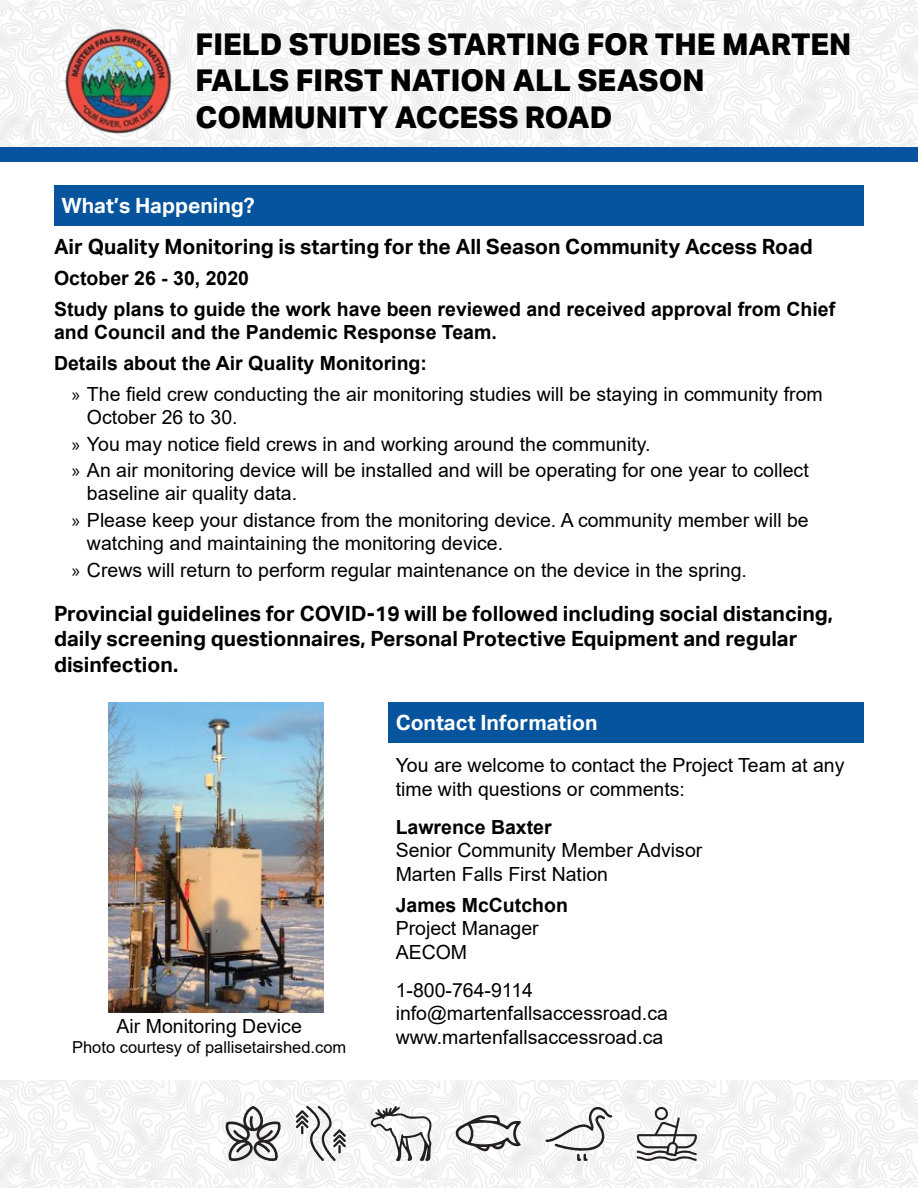
<style>
.page{position:relative;width:918px;height:1188px;background:#fff}
.page>*{position:absolute;margin:0;border:0;box-sizing:border-box;transform-origin:0 0}
.t1{font:800 30px/36.8px "AECOM Sans";color:#000}
.t2{font:700 21px/25.2px "AECOM Sans";color:#000}
.t3{font:700 21px "AECOM Sans";color:#fff}
.t4{font:19.5px/23.4px "Arial";color:#000}
.t5{font:700 19.5px/30.9px "Arial";color:#000}
.t6{font:16.5px "Arial";color:#000}
.s1{font-family:"Myriad Pro"}
</style>
<div class="page">
<img style="left:0;top:1080px;width:918px;height:108px">
<img style="left:0;top:0;width:918px;height:148px">
<div style="left:0;top:148px;width:918px;height:14px;background:#06549d"></div>
<img style="left:64px;top:27px;width:108px;height:108px">
<div style="left:54px;top:185px;width:810px;height:40px;background:#06549d"></div>
<div style="left:388px;top:702px;width:476px;height:40px;background:#06549d"></div>
<img style="left:108px;top:702px;width:216px;height:310px">
<svg style="left:545px;top:1106px;width:67px;height:55px"></svg>
<svg style="left:637px;top:1107px;width:60px;height:54px"></svg>
<svg style="left:224px;top:1106px;width:58px;height:55px"></svg>
<svg style="left:296px;top:1106px;width:50px;height:55px"></svg>
<svg style="left:370px;top:1106px;width:62px;height:55px"></svg>
<svg style="left:454px;top:1115px;width:67px;height:37px"></svg>
<h1 class="t1" style="left:196px;top:25px;width:657px">FIELD STUDIES STARTING FOR THE MARTEN<br>FALLS FIRST NATION ALL SEASON<br>COMMUNITY ACCESS ROAD</h1>
<p class="t3" style="left:62px;top:193px;width:195px">What’s Happening?</p>
<p class="t2" style="left:54px;top:234px;width:760px">Air Quality Monitoring is starting for the All Season Community Access Road</p>
<p class="t5" style="left:54px;top:263px;width:783px">October 26 - 30, 2020<br>Study plans to guide the work have been reviewed and received approval from Chief</p>
<p class="t5" style="left:54px;top:317px;width:444px">and Council and the Pandemic Response Team.<br>Details about the Air Quality Monitoring:</p>
<p class="t4" style="left:87px;top:382px;width:737px;text-indent:-15px"><span class="s1">»</span> The field crew conducting the air monitoring studies will be staying in community from<br>October 26 to 30.</p>
<p class="t4" style="left:72px;top:430px;width:738px;line-height:26.4px"><span class="s1">»</span> You may notice field crews in and working around the community.<br><span class="s1">»</span> An air monitoring device will be installed and will be operating for one year to collect</p>
<p class="t4" style="left:72px;top:480px;width:738px;line-height:26.4px;text-indent:15px">baseline air quality data.<br><span class="s1">»</span> Please keep your distance from the monitoring device. A community member will be</p>
<p class="t4" style="left:72px;top:530px;width:676px;line-height:26.4px;text-indent:15px">watching and maintaining the monitoring device.<br><span class="s1">»</span> Crews will return to perform regular maintenance on the device in the spring.</p>
<p class="t2" style="left:54px;top:601px;width:781px">Provincial guidelines for COVID-19 will be followed including social distancing, daily screening questionnaires, Personal Protective Equipment and regular disinfection.</p>
<p class="t4" style="left:117px;top:1014px;width:187px">Air Monitoring Device</p>
<p class="t6" style="left:72px;top:1036px;width:276px">Photo courtesy of pallisetairshed.com</p>
<p class="t3" style="left:396px;top:710px;width:203px">Contact Information</p>
<p class="t4" style="left:396px;top:754px;width:450px">You are welcome to contact the Project Team at any time with questions or comments:</p>
<p class="t5" style="left:396px;top:812px;width:158px">Lawrence Baxter</p>
<p class="t4" style="left:396px;top:839px;width:308px">Senior Community Member Advisor<br>Marten Falls First Nation</p>
<p class="t5" style="left:396px;top:890px;width:174px">James McCutchon</p>
<p class="t4" style="left:396px;top:917px;width:145px">Project Manager<br>AECOM</p>
<p class="t4" style="left:396px;top:978px;width:274px">1-800-764-9114 info@martenfallsaccessroad.ca www.martenfallsaccessroad.ca</p>
</div>
